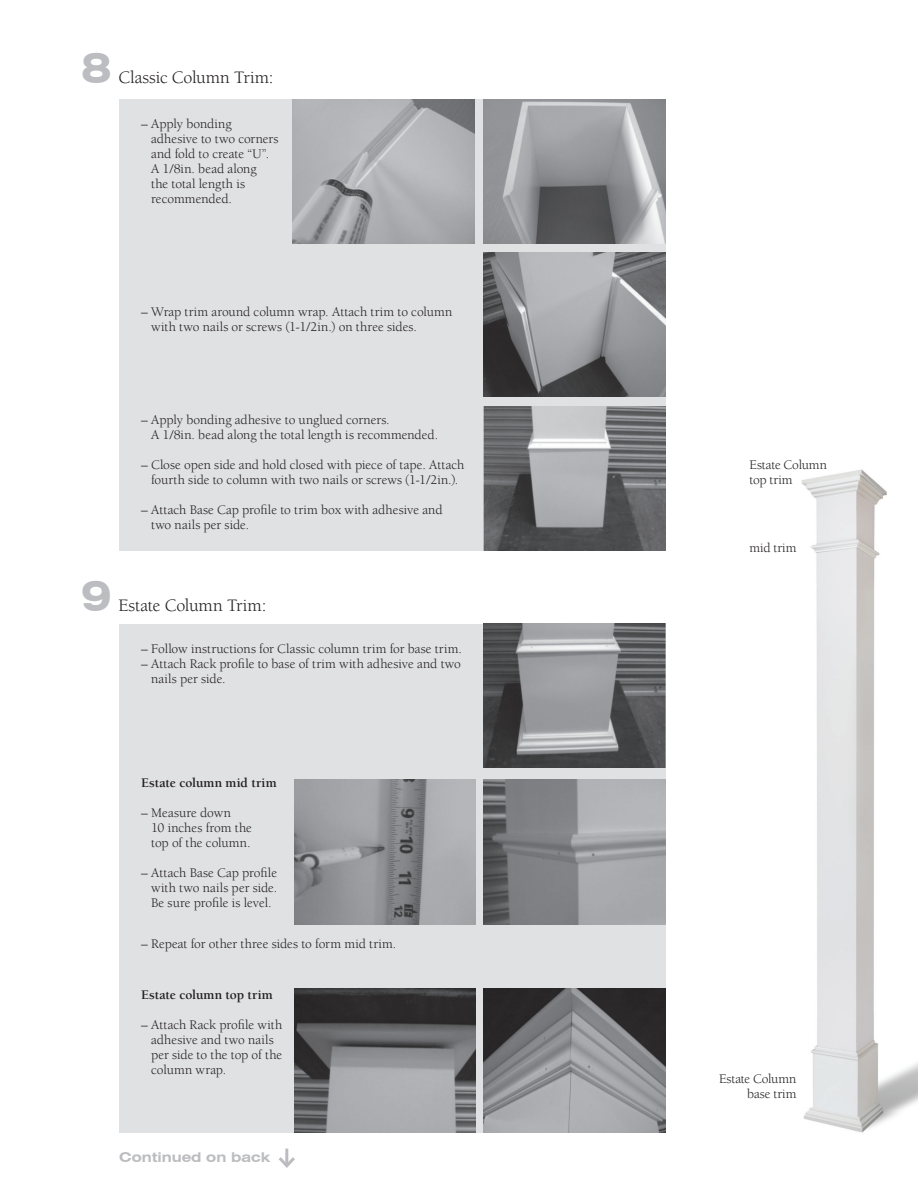
<style>
.page{position:relative;width:918px;height:1188px;background:#fff}
.page>*{position:absolute;margin:0;border:0;box-sizing:border-box;transform-origin:0 0}
.t1{font:700 expanded 42px "Swiss 721 BT";color:#bcbdc0}
.t2{font:18px "Berkeley";letter-spacing:-.005em;color:#231f20}
.t3{font:13.5px/15px "Berkeley";color:#231f20}
.t4{font:700 13.5px "Berkeley";color:#231f20}
.t5{font:700 expanded 13.5px "Swiss 721 BT";letter-spacing:-.005em;color:#bcbdc0}
</style>
<div class="page">
<div style="left:119px;top:624px;width:547px;height:509px;background:#e0e1e3"></div>
<img style="left:484px;top:624px;width:182px;height:144px">
<img style="left:294px;top:780px;width:182px;height:144px">
<div style="left:119px;top:99px;width:547px;height:452px;background:#e0e1e3"></div>
<img style="left:484px;top:406px;width:182px;height:145px">
<img style="left:293px;top:99px;width:182px;height:145px">
<img style="left:484px;top:99px;width:182px;height:145px">
<img style="left:484px;top:252px;width:182px;height:144px">
<img style="left:484px;top:780px;width:182px;height:144px">
<img style="left:294px;top:988px;width:182px;height:145px">
<img style="left:484px;top:988px;width:182px;height:145px">
<img style="left:801px;top:469px;width:117px;height:664px">
<hr style="left:285px;top:1149px;width:3px;height:17px;background:#bcbdc0">
<svg style="left:279px;top:1154px;width:16px;height:14px"></svg>
<h1 class="t1" style="left:81px;top:43px;width:32px">8</h1>
<h2 class="t2" style="left:118px;top:68px;width:157px">Classic Column Trim:</h2>
<p class="t3" style="left:151px;top:117px;width:129px;text-indent:-10px">– Apply bonding adhesive to two corners and fold to create “U”.<br>A 1/8in. bead along<br>the total length is recommended.</p>
<p class="t3" style="left:151px;top:305px;width:303px;text-indent:-10px">– Wrap trim around column wrap. Attach trim to column with two nails or screws (1-1/2in.) on three sides.</p>
<p class="t3" style="left:151px;top:412px;width:289px;text-indent:-10px">– Apply bonding adhesive to unglued corners.<br>A 1/8in. bead along the total length is recommended.</p>
<p class="t3" style="left:141px;top:457px;width:325px;text-align:center">– Close open side and hold closed with piece of tape. Attach fourth side to column with two nails or screws (1-1/2in.).</p>
<p class="t3" style="left:151px;top:502px;width:293px;text-indent:-10px">– Attach Base Cap profile to trim box with adhesive and two nails per side.</p>
<h1 class="t1" style="left:81px;top:570px;width:32px">9</h1>
<h2 class="t2" style="left:118px;top:595px;width:149px">Estate Column Trim:</h2>
<p class="t3" style="left:141px;top:641px;width:322px">– Follow instructions for Classic column trim for base trim.</p>
<p class="t3" style="left:151px;top:656px;width:311px;text-indent:-10px">– Attach Rack profile to base of trim with adhesive and two nails per side.</p>
<p class="t4" style="left:141px;top:776px;width:137px">Estate column mid trim</p>
<p class="t3" style="left:151px;top:806px;width:102px;text-indent:-10px">– Measure down<br>10 inches from the top of the column.</p>
<p class="t3" style="left:151px;top:866px;width:128px;text-align:justify;text-indent:-10px">– Attach Base Cap profile with two nails per side.<br>Be sure profile is level.</p>
<p class="t3" style="left:141px;top:937px;width:257px">– Repeat for other three sides to form mid trim.</p>
<p class="t4" style="left:141px;top:987px;width:133px">Estate column top trim</p>
<p class="t3" style="left:151px;top:1017px;width:133px;text-indent:-10px">– Attach Rack profile with adhesive and two nails per side to the top of the column wrap.</p>
<p class="t5" style="left:119px;top:1149px;width:153px">Continued on back</p>
<p class="t3" style="left:750px;top:458px;width:79px">Estate Column top trim</p>
<p class="t3" style="left:749px;top:541px;width:49px">mid trim</p>
<p class="t3" style="left:719px;top:1072px;width:79px;text-align:right">Estate Column base trim</p>
</div>
